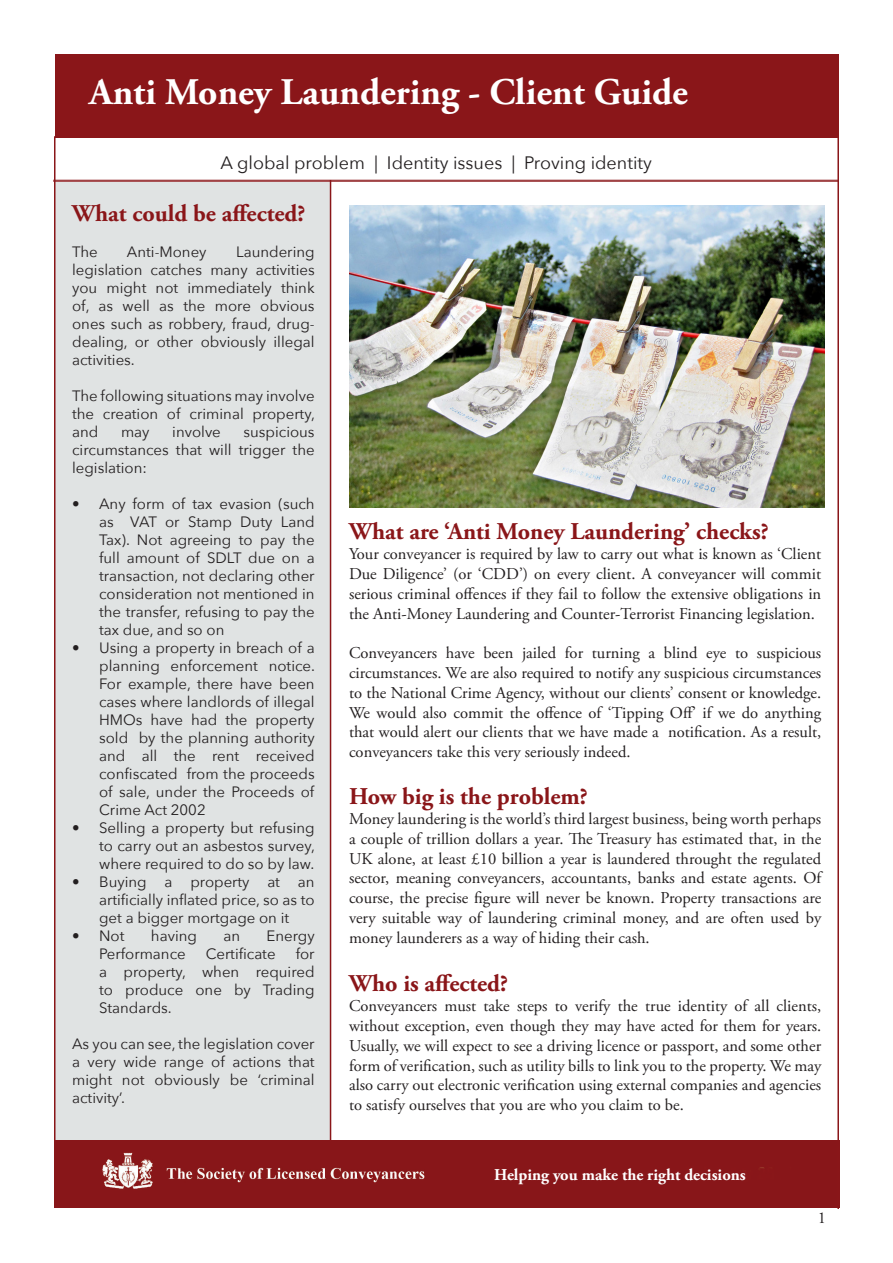
<style>
.page{position:relative;width:893px;height:1263px;background:#fff}
.page>*{position:absolute;margin:0;border:0;box-sizing:border-box;transform-origin:0 0}
.t1{font:700 37.5px "Adobe Garamond Pro";color:#fff}
.Heading_garamond{font:700 24px "Adobe Garamond Pro";color:#8a1619}
.Body_column_aveniir{font:700 24px "Adobe Garamond Pro";color:#8a1619}
.t2{font:18px "Avenir Next";color:#231f20}
.t3{font:16.5px/19.8px "Adobe Garamond Pro";color:#231f20;text-align:justify}
.t4{font:700 16.5px "Adobe Garamond Pro";color:#fff}
.Body_column_aveniir-2{font:15px/18px "Avenir Next";color:#231f20;text-align:justify}
</style>
<div class="page">
<div style="left:55px;top:55px;width:783px;height:83px;background:#8a1619"></div>
<hr style="left:53px;top:180px;width:785px;height:1px;background:#8a1619">
<hr style="left:53px;top:181px;width:785px;height:1px;background:#8a1619">
<div style="left:56px;top:182px;width:275px;height:960px;background:#e0e3e3"></div>
<div style="left:54px;top:1141px;width:786px;height:67px;background:#881619"></div>
<hr style="left:54px;top:136px;width:2px;height:1005px;background:#8a1619">
<hr style="left:330px;top:180px;width:1px;height:962px;background:#8a1619">
<hr style="left:837px;top:54px;width:2px;height:1155px;background:#8a1619">
<img style="left:349px;top:206px;width:476px;height:301px">
<h1 class="t1" style="left:89px;top:70px;width:600px">Anti Money Laundering - Client Guide</h1>
<p class="t2" style="left:220px;top:148px;width:433px">A global problem | Identity issues | Proving identity</p>
<p class="Body_column_aveniir" style="left:72px;top:199px;width:235px">What could be affected?</p>
<p class="Body_column_aveniir-2" style="left:72px;top:242px;width:27px">The</p>
<p class="Body_column_aveniir-2" style="left:127px;top:242px;width:81px">Anti-Money</p>
<p class="Body_column_aveniir-2" style="left:72px;top:242px;width:244px;text-indent:164px">Laundering legislation catches many activities you might not immediately think of, as well as the more obvious ones such as robbery, fraud, drug&shy;dealing, or other obviously illegal activities.</p>
<p class="Body_column_aveniir-2" style="left:72px;top:386px;width:244px">The following situations may involve the creation of criminal property, and</p>
<p class="Body_column_aveniir-2" style="left:121px;top:422px;width:30px">may</p>
<p class="Body_column_aveniir-2" style="left:172px;top:422px;width:50px">involve</p>
<p class="Body_column_aveniir-2" style="left:72px;top:422px;width:244px;text-indent:171px">suspicious circumstances that will trigger the legislation:</p>
<p class="Body_column_aveniir-2" style="left:99px;top:494px;width:217px;text-indent:-27px">• Any form of tax evasion (such as VAT or Stamp Duty Land Tax). Not agreeing to pay the full amount of SDLT due on a transaction, not declaring other consideration not mentioned in the transfer, refusing to pay the tax due, and so on</p>
<p class="Body_column_aveniir-2" style="left:99px;top:638px;width:217px;text-indent:-27px">• Using a property in breach of a planning enforcement notice.<br>For example, there have been cases where landlords of illegal HMOs have had the property sold by the planning authority and all the rent received confiscated from the proceeds of sale, under the Proceeds of Crime Act 2002</p>
<p class="Body_column_aveniir-2" style="left:99px;top:818px;width:217px;text-indent:-27px">• Selling a property but refusing to carry out an asbestos survey, where required to do so by law.</p>
<p class="Body_column_aveniir-2" style="left:99px;top:872px;width:217px;text-indent:-27px">• Buying a property at an artificially inflated price, so as to get a bigger mortgage on it</p>
<p class="Body_column_aveniir-2" style="left:72px;top:926px;width:54px">• Not</p>
<p class="Body_column_aveniir-2" style="left:151px;top:926px;width:48px">having</p>
<p class="Body_column_aveniir-2" style="left:223px;top:926px;width:18px">an</p>
<p class="Body_column_aveniir-2" style="left:267px;top:926px;width:50px">Energy</p>
<p class="Body_column_aveniir-2" style="left:99px;top:944px;width:88px">Performance</p>
<p class="Body_column_aveniir-2" style="left:206px;top:944px;width:71px">Certificate</p>
<p class="Body_column_aveniir-2" style="left:99px;top:944px;width:217px;text-indent:197px">for a property, when required to produce one by Trading Standards.</p>
<p class="Body_column_aveniir-2" style="left:72px;top:1034px;width:244px">As you can see, the legislation cover a very wide range of actions that might not obviously be ‘criminal activity’.</p>
<p class="Heading_garamond" style="left:349px;top:518px;width:421px">What are ‘Anti Money Laundering’ checks?</p>
<p class="t3" style="left:349px;top:545px;width:474px">Your conveyancer is required by law to carry out what is known as ‘Client Due Diligence’ (or ‘CDD’) on every client. A conveyancer will commit serious criminal offences if they fail to follow the extensive obligations in the Anti-Money Laundering and Counter-Terrorist Financing legislation.</p>
<p class="t3" style="left:349px;top:644px;width:474px">Conveyancers have been jailed for turning a blind eye to suspicious circumstances. We are also required to notify any suspicious circumstances to the National Crime Agency, without our clients’ consent or knowledge.<br>We would also commit the offence of ‘Tipping Off’ if we do anything that would alert our clients that we have made a notification. As a result, conveyancers take this very seriously indeed.</p>
<p class="Heading_garamond" style="left:349px;top:782px;width:240px">How big is the problem?</p>
<p class="t3" style="left:349px;top:809px;width:474px">Money laundering is the world’s third largest business, being worth perhaps a couple of trillion dollars a year. The Treasury has estimated that, in the UK alone, at least £10 billion a year is laundered throught the regulated sector, meaning conveyancers, accountants, banks and estate agents. Of course, the precise figure will never be known. Property transactions are very suitable way of laundering criminal money, and are often used by money launderers as a way of hiding their cash.</p>
<p class="Heading_garamond" style="left:349px;top:970px;width:161px">Who is affected?</p>
<p class="t3" style="left:349px;top:996px;width:474px">Conveyancers must take steps to verify the true identity of all clients, without exception, even though they may have acted for them for years.<br>Usually, we will expect to see a driving licence or passport, and some other form of verification, such as utility bills to link you to the property. We may also carry out electronic verification using external companies and agencies to satisfy ourselves that you are who you claim to be.</p>
<p class="t4" style="left:494px;top:1165px;width:253px">Helping you make the right decisions</p>
<p class="t3" style="left:818px;top:1208px;width:10px">1</p>
</div>
